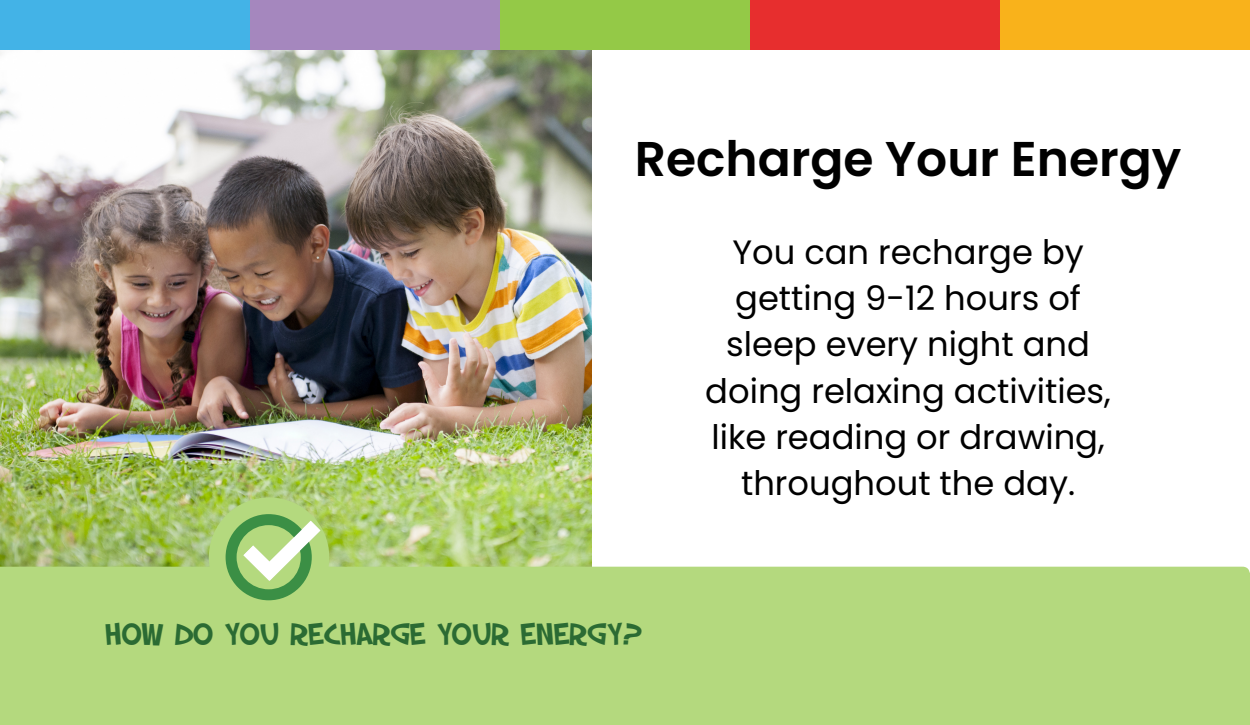
<style>
.page{position:relative;width:1250px;height:725px;background:#fff}
.page>*{position:absolute;margin:0;border:0;box-sizing:border-box;transform-origin:0 0}
.H2_-_68pt{font:600 48.75px "Poppins";color:#000}
.body_Center_54pt{font:33.75px/46.2px "Poppins";color:#000;text-align:center}
.Check_Understanding{font:32.5px "SF Slapstick Comic";letter-spacing:.01em;color:#2b6b33}
</style>
<div class="page">
<img style="left:0;top:50px;width:591px;height:517px">
<div style="left:0;top:567px;width:1250px;height:158px;background:#b4d97e"></div>
<div style="left:209px;top:498px;width:120px;height:119px;background:#b4d97e;border-radius:50%"></div>
<svg style="left:226px;top:514px;width:94px;height:86px"></svg>
<div style="left:0;top:0;width:250px;height:50px;background:#43b3e7"></div>
<div style="left:250px;top:0;width:250px;height:50px;background:#a587be"></div>
<div style="left:500px;top:0;width:250px;height:50px;background:#94c947"></div>
<div style="left:750px;top:0;width:250px;height:50px;background:#e72e2e"></div>
<div style="left:1000px;top:0;width:250px;height:50px;background:#f9b21b"></div>
<p class="H2_-_68pt" style="left:635px;top:131px;width:548px">Recharge Your Energy</p>
<p class="Check_Understanding" style="left:105px;top:613px;width:540px">HOW do YOU RECHARGE YOUR ENERGY?</p>
<p class="body_Center_54pt" style="left:705px;top:229px;width:407px">You can recharge by getting 9-12 hours of sleep every night and doing relaxing activities, like reading or drawing, throughout the day.</p>
</div>
